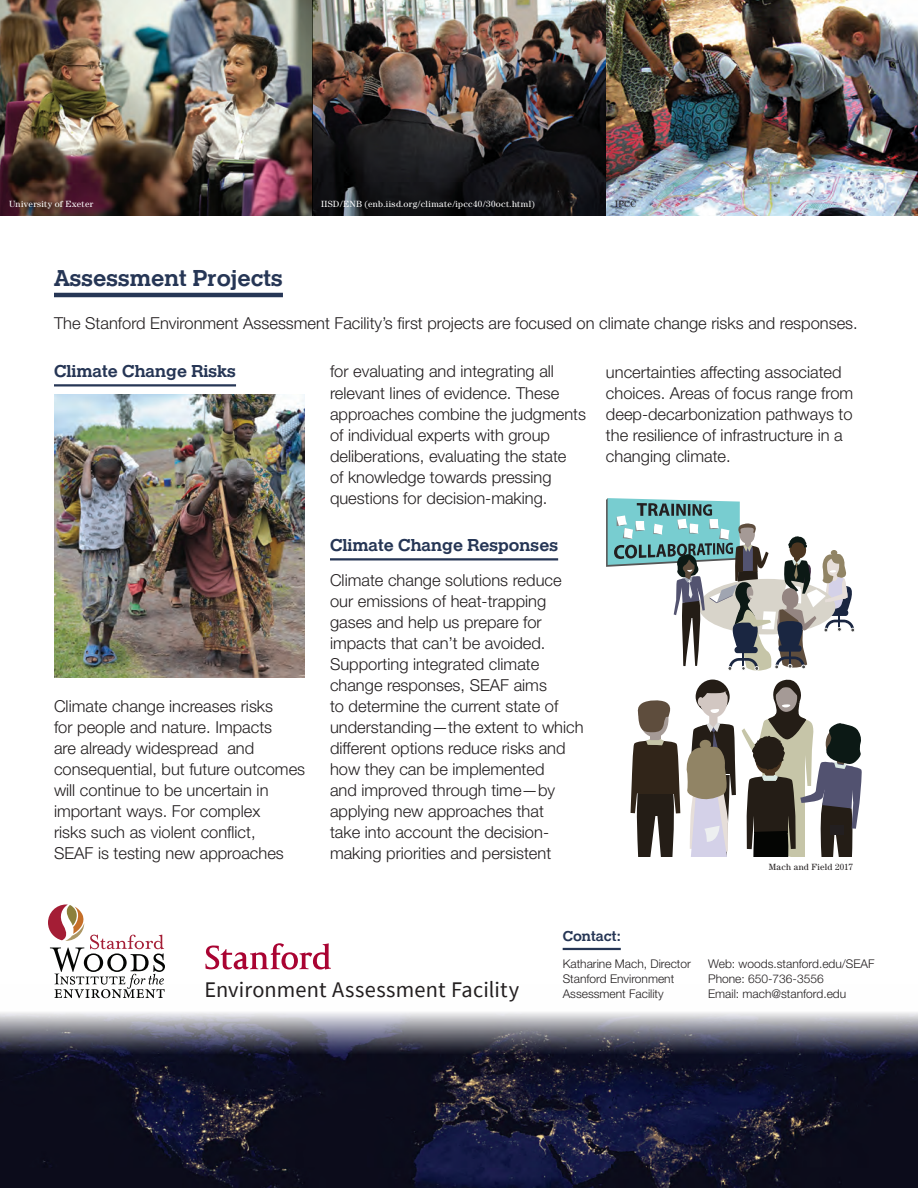
<style>
.page{position:relative;width:918px;height:1188px;background:#fff}
.page>*{position:absolute;margin:0;border:0;box-sizing:border-box;transform-origin:0 0}
.t1{font:24px "Helserif Mdm";color:#263655}
.t2{font:22.35px "Source Sans Pro";letter-spacing:.01em;color:#231f20}
.t3{font:18px "Helserif Mdm";color:#263655}
.t4{font:300 16.5px/21px "Helvetica Neue LT Std";color:#231f20}
.t5{font:15px "Helserif Mdm";color:#263655}
.t6{font:300 12px "Helvetica Neue LT Std";color:#231f20}
.t7{font:9px "Century";letter-spacing:.035em;color:#fff}
.t8{font:9px "Century";letter-spacing:.03em;color:#231f20}
</style>
<div class="page">
<img style="left:0;top:998px;width:918px;height:190px">
<hr style="left:54px;top:293px;width:229px;height:4px;background:#263655">
<hr style="left:54px;top:384px;width:182px;height:2px;background:#263655">
<img style="left:54px;top:394px;width:250px;height:284px">
<hr style="left:330px;top:558px;width:228px;height:2px;background:#263655">
<svg style="left:48px;top:904px;width:117px;height:94px"></svg>
<img style="left:0;top:0;width:312px;height:216px">
<img style="left:312px;top:0;width:294px;height:216px">
<img style="left:606px;top:0;width:312px;height:216px">
<hr style="left:563px;top:948px;width:58px;height:2px;background:#263655">
<svg style="left:606px;top:498px;width:256px;height:359px"></svg>
<svg style="left:205px;top:943px;width:126px;height:27px"></svg>
<p class="t7" style="left:9px;top:199px;width:86px">University of Exeter</p>
<p class="t7" style="left:321px;top:199px;width:215px">IISD/ENB (enb.iisd.org/climate/ipcc40/30oct.html)</p>
<p class="t8" style="left:615px;top:199px;width:23px">IPCC</p>
<h1 class="t1" style="left:54px;top:262px;width:230px">Assessment Projects</h1>
<p class="t4" style="left:54px;top:313px;width:805px">The Stanford Environment Assessment Facility’s first projects are focused on climate change risks and responses.</p>
<p class="t3" style="left:54px;top:359px;width:184px">Climate Change Risks</p>
<p class="t4" style="left:330px;top:361px;width:258px">for evaluating and integrating all relevant lines of evidence. These approaches combine the judgments of individual experts with group deliberations, evaluating the state<br>of knowledge towards pressing questions for decision-making.</p>
<p class="t3" style="left:330px;top:533px;width:230px">Climate Change Responses</p>
<p class="t4" style="left:330px;top:569px;width:255px">Climate change solutions reduce our emissions of heat-trapping gases and help us prepare for impacts that can’t be avoided.<br>Supporting integrated climate change responses, SEAF aims<br>to determine the current state of understanding—the extent to which different options reduce risks and how they can be implemented<br>and improved through time—by applying new approaches that<br>take into account the decision&shy;making priorities and persistent</p>
<p class="t4" style="left:606px;top:361px;width:249px">uncertainties affecting associated choices. Areas of focus range from deep-decarbonization pathways to the resilience of infrastructure in a changing climate.</p>
<p class="t4" style="left:54px;top:696px;width:253px">Climate change increases risks<br>for people and nature. Impacts<br>are already widespread and consequential, but future outcomes will continue to be uncertain in important ways. For complex<br>risks such as violent conflict,<br>SEAF is testing new approaches</p>
<p class="t8" style="left:769px;top:862px;width:86px">Mach and Field 2017</p>
<p class="t5" style="left:563px;top:926px;width:60px">Contact:</p>
<p class="t6" style="left:563px;top:956px;width:130px">Katharine Mach, Director</p>
<p class="t6" style="left:708px;top:956px;width:168px">Web: woods.stanford.edu/SEAF</p>
<p class="t6" style="left:563px;top:971px;width:113px">Stanford Environment</p>
<p class="t6" style="left:708px;top:971px;width:117px">Phone: 650-736-3556</p>
<h2 class="t2" style="left:204px;top:976px;width:316px">Environment Assessment Facility</h2>
<p class="t6" style="left:563px;top:986px;width:103px">Assessment Facility</p>
<p class="t6" style="left:708px;top:986px;width:140px">Email: mach@stanford.edu</p>
</div>
